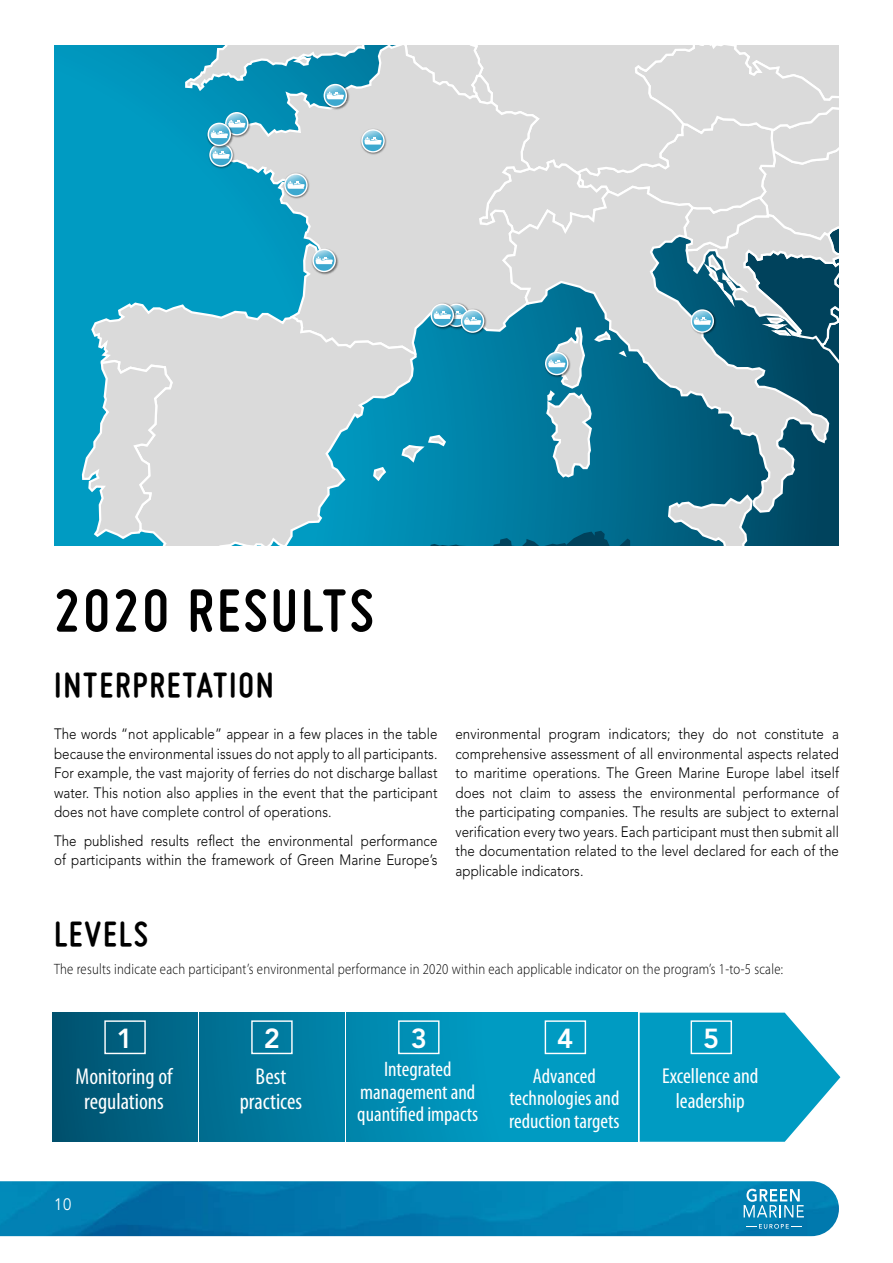
<style>
.page{position:relative;width:893px;height:1263px;background:#fff}
.page>*{position:absolute;margin:0;border:0;box-sizing:border-box;transform-origin:0 0}
.t1{font:700 63.3px "Miso";letter-spacing:.05em;color:#000}
.t2{font:700 37.5px "Miso";letter-spacing:.05em;color:#000}
.t3{font:800 27.3px "Avenir";color:#fff}
.t4{font:condensed 22.95px/24.5px "Myriad Pro";color:#fff;text-align:center}
.t5{font:condensed 21.6px/24.5px "Myriad Pro";color:#fff;text-align:center}
.t6{font:condensed 21px/22.5px "Myriad Pro";color:#fff;text-align:center}
.t7{font:16.5px "Avenir";color:#fff;scale:.9 1}
.t8{font:300 15px/19.5px "Avenir";letter-spacing:.005em;color:#000;text-align:justify;scale:.89 1}
.t9{font:300 15px "Myriad Pro";letter-spacing:.02em;color:#000;scale:.85 1}
</style>
<div class="page">
<img style="left:0;top:1181px;width:839px;height:55px">
<svg style="left:746px;top:1224px;width:55px;height:5px"></svg>
<svg style="left:744px;top:1189px;width:60px;height:28px"></svg>
<div style="left:54px;top:46px;width:785px;height:499px;background:#009bc2"></div>
<svg style="left:81px;top:46px;width:758px;height:499px"></svg>
<div style="left:53px;top:1013px;width:145px;height:129px;background:linear-gradient(to right,#00506e,#006c8e)"></div>
<div style="left:104px;top:1020px;width:42px;height:34px;border:1px solid #fff"></div>
<div style="left:199px;top:1013px;width:145px;height:129px;background:linear-gradient(to right,#006c8f,#0085aa)"></div>
<div style="left:251px;top:1020px;width:42px;height:34px;border:1px solid #fff"></div>
<div style="left:493px;top:1013px;width:145px;height:129px;background:#009bc2"></div>
<div style="left:545px;top:1020px;width:41px;height:34px;border:1px solid #fff"></div>
<svg style="left:640px;top:1013px;width:200px;height:129px;background:#23a8ca"></svg>
<div style="left:691px;top:1020px;width:41px;height:34px;border:1px solid #fff"></div>
<div style="left:346px;top:1013px;width:145px;height:129px;background:#0090b7"></div>
<div style="left:398px;top:1020px;width:41px;height:34px;border:1px solid #fff"></div>
<h1 class="t1" style="left:54px;top:575px;width:321px">2020 RESULTS</h1>
<h2 class="t2" style="left:54px;top:664px;width:221px">INTERPRETATION</h2>
<p class="t8" style="left:54px;top:724px;width:432px">The words “not applicable” appear in a few places in the table because the environmental issues do not apply to all participants.<br>For example, the vast majority of ferries do not discharge ballast water. This notion also applies in the event that the participant does not have complete control of operations.</p>
<p class="t8" style="left:54px;top:831px;width:432px">The published results reflect the environmental performance of participants within the framework of Green Marine Europe’s</p>
<p class="t8" style="left:455px;top:724px;width:432px">environmental program indicators; they do not constitute a comprehensive assessment of all environmental aspects related to maritime operations. The Green Marine Europe label itself does not claim to assess the environmental performance of the participating companies. The results are subject to external verification every two years. Each participant must then submit all the documentation related to the level declared for each of the applicable indicators.</p>
<h2 class="t2" style="left:54px;top:912px;width:96px">LEVELS</h2>
<p class="t9" style="left:54px;top:961px;width:859px">The results indicate each participant’s environmental performance in 2020 within each applicable indicator on the program’s 1-to-5 scale:</p>
<h3 class="t3" style="left:117px;top:1022px;width:18px">1</h3>
<h3 class="t4" style="left:76px;top:1065px;width:98px">Monitoring of regulations</h3>
<p class="t7" style="left:54px;top:1194px;width:21px">10</p>
<h3 class="t3" style="left:264px;top:1022px;width:18px">2</h3>
<h3 class="t4" style="left:240px;top:1065px;width:64px">Best practices</h3>
<h3 class="t3" style="left:411px;top:1022px;width:18px">3</h3>
<h3 class="t6" style="left:357px;top:1058px;width:123px">Integrated management and quantified impacts</h3>
<h3 class="t3" style="left:557px;top:1022px;width:18px">4</h3>
<h3 class="t6" style="left:509px;top:1065px;width:112px">Advanced technologies and reduction targets</h3>
<h3 class="t3" style="left:703px;top:1022px;width:18px">5</h3>
<h3 class="t5" style="left:662px;top:1064px;width:98px">Excellence and leadership</h3>
</div>
